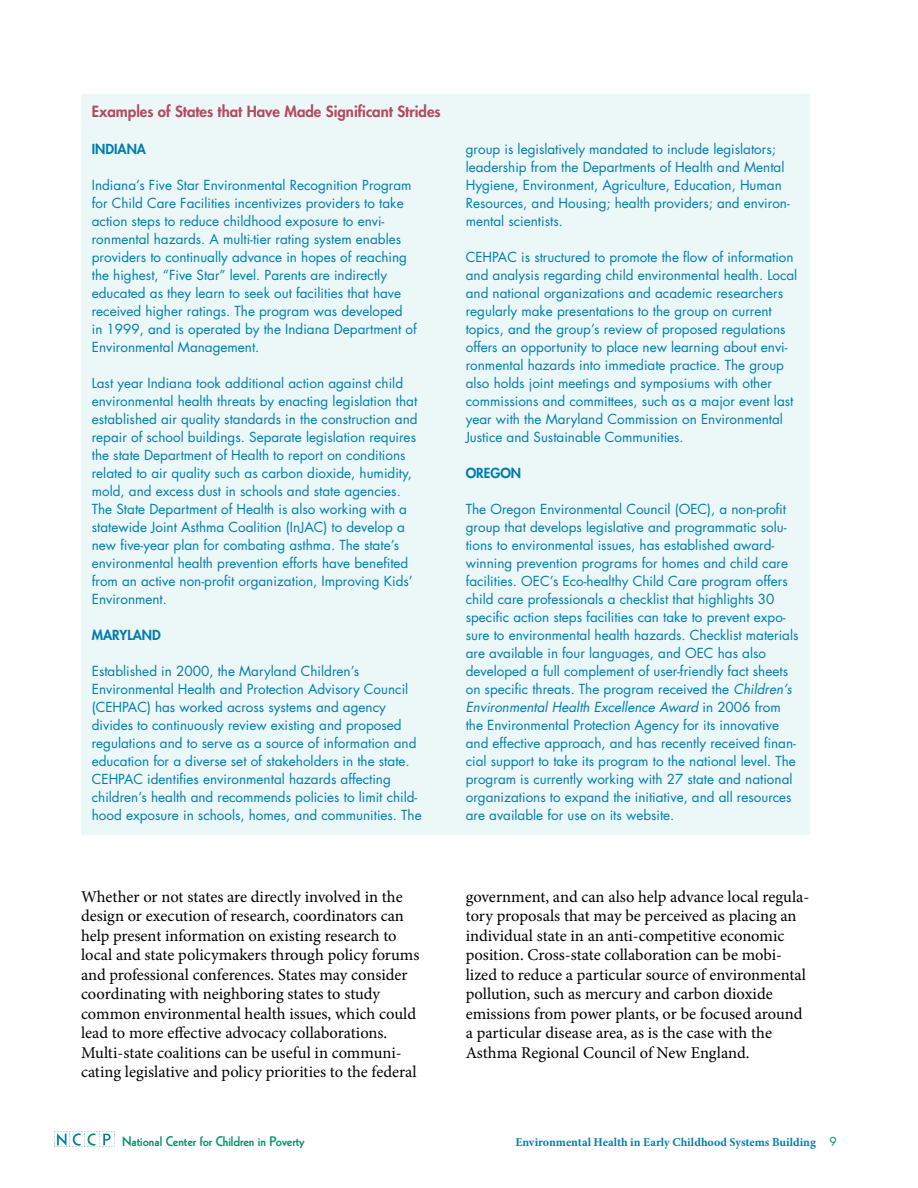
<style>
.page{position:relative;width:918px;height:1188px;background:#fff}
.page>*{position:absolute;margin:0;border:0;box-sizing:border-box;transform-origin:0 0}
.t1{font:16.5px/19.5px "Minion Pro";color:#000}
.t2{font:800 15px "Futura";color:#b44a5f}
.t3{font:13.5px/18px "Futura";color:#007dae}
.t4{font:800 13.5px "Kabel";color:#009467}
.t5{font:800 13.5px "Futura";color:#007dae}
.t6{font:700 12px "Minion Pro";color:#007dae}
.s1{font-style:italic}
.s2{font-family:"Futura";font-weight:400;color:#009467}
</style>
<div class="page">
<svg style="left:54px;top:1132px;width:61px;height:16px"></svg>
<div style="left:81px;top:94px;width:729px;height:741px;background:#ecf7f8"></div>
<p class="t2" style="left:92px;top:102px;width:350px">Examples of States that Have Made Significant Strides</p>
<p class="t5" style="left:92px;top:141px;width:56px">Indiana</p>
<p class="t3" style="left:92px;top:177px;width:326px">Indiana’s Five Star Environmental Recognition Program for Child Care Facilities incentivizes providers to take action steps to reduce childhood exposure to envi&shy;ronmental hazards. A multi-tier rating system enables providers to continually advance in hopes of reaching the highest, “Five Star” level. Parents are indirectly educated as they learn to seek out facilities that have received higher ratings. The program was developed<br>in 1999, and is operated by the Indiana Department of Environmental Management.</p>
<p class="t3" style="left:92px;top:375px;width:327px">Last year Indiana took additional action against child environmental health threats by enacting legislation that established air quality standards in the construction and repair of school buildings. Separate legislation requires the state Department of Health to report on conditions related to air quality such as carbon dioxide, humidity, mold, and excess dust in schools and state agencies.<br>The State Department of Health is also working with a statewide Joint Asthma Coalition (InJAC) to develop a new five-year plan for combating asthma. The state’s environmental health prevention efforts have benefited from an active non-profit organization, Improving Kids’ Environment.</p>
<p class="t5" style="left:92px;top:627px;width:71px">Maryland</p>
<p class="t3" style="left:92px;top:663px;width:331px">Established in 2000, the Maryland Children’s Environmental Health and Protection Advisory Council (CEHPAC) has worked across systems and agency divides to continuously review existing and proposed regulations and to serve as a source of information and education for a diverse set of stakeholders in the state.<br>CEHPAC identifies environmental hazards affecting children’s health and recommends policies to limit child&shy;hood exposure in schools, homes, and communities. The</p>
<p class="t3" style="left:466px;top:140px;width:326px">group is legislatively mandated to include legislators; leadership from the Departments of Health and Mental Hygiene, Environment, Agriculture, Education, Human Resources, and Housing; health providers; and environ&shy;mental scientists.</p>
<p class="t3" style="left:466px;top:248px;width:333px">CEHPAC is structured to promote the flow of information and analysis regarding child environmental health. Local and national organizations and academic researchers regularly make presentations to the group on current topics, and the group’s review of proposed regulations offers an opportunity to place new learning about envi&shy;ronmental hazards into immediate practice. The group also holds joint meetings and symposiums with other commissions and committees, such as a major event last year with the Maryland Commission on Environmental Justice and Sustainable Communities.</p>
<p class="t5" style="left:466px;top:464px;width:57px">Oregon</p>
<p class="t3" style="left:466px;top:500px;width:334px">The Oregon Environmental Council (OEC), a non-profit group that develops legislative and programmatic solu&shy;tions to environmental issues, has established award&shy;winning prevention programs for homes and child care facilities. OEC’s Eco-healthy Child Care program offers child care professionals a checklist that highlights 30 specific action steps facilities can take to prevent expo&shy;sure to environmental health hazards. Checklist materials are available in four languages, and OEC has also developed a full complement of user-friendly fact sheets on specific threats. The program received the <span class="s1">Children’s Environmental Health Excellence Award</span> in 2006 from the Environmental Protection Agency for its innovative and effective approach, and has recently received finan&shy;cial support to take its program to the national level. The program is currently working with 27 state and national organizations to expand the initiative, and all resources are available for use on its website.</p>
<p class="t1" style="left:81px;top:887px;width:340px">Whether or not states are directly involved in the design or execution of research, coordinators can help present information on existing research to local and state policymakers through policy forums and professional conferences. States may consider coordinating with neighboring states to study common environmental health issues, which could lead to more effective advocacy collaborations.<br>Multi-state coalitions can be useful in communi&shy;cating legislative and policy priorities to the federal</p>
<p class="t1" style="left:466px;top:887px;width:345px">government, and can also help advance local regula&shy;tory proposals that may be perceived as placing an individual state in an anti-competitive economic position. Cross-state collaboration can be mobi&shy;lized to reduce a particular source of environmental pollution, such as mercury and carbon dioxide emissions from power plants, or be focused around a particular disease area, as is the case with the Asthma Regional Council of New England.</p>
<p class="t4" style="left:122px;top:1133px;width:184px">National Center for Children in Poverty</p>
<p class="t6" style="left:515px;top:1134px;width:323px">Environmental Health in Early Childhood Systems Building <span class="s2">9</span></p>
</div>
